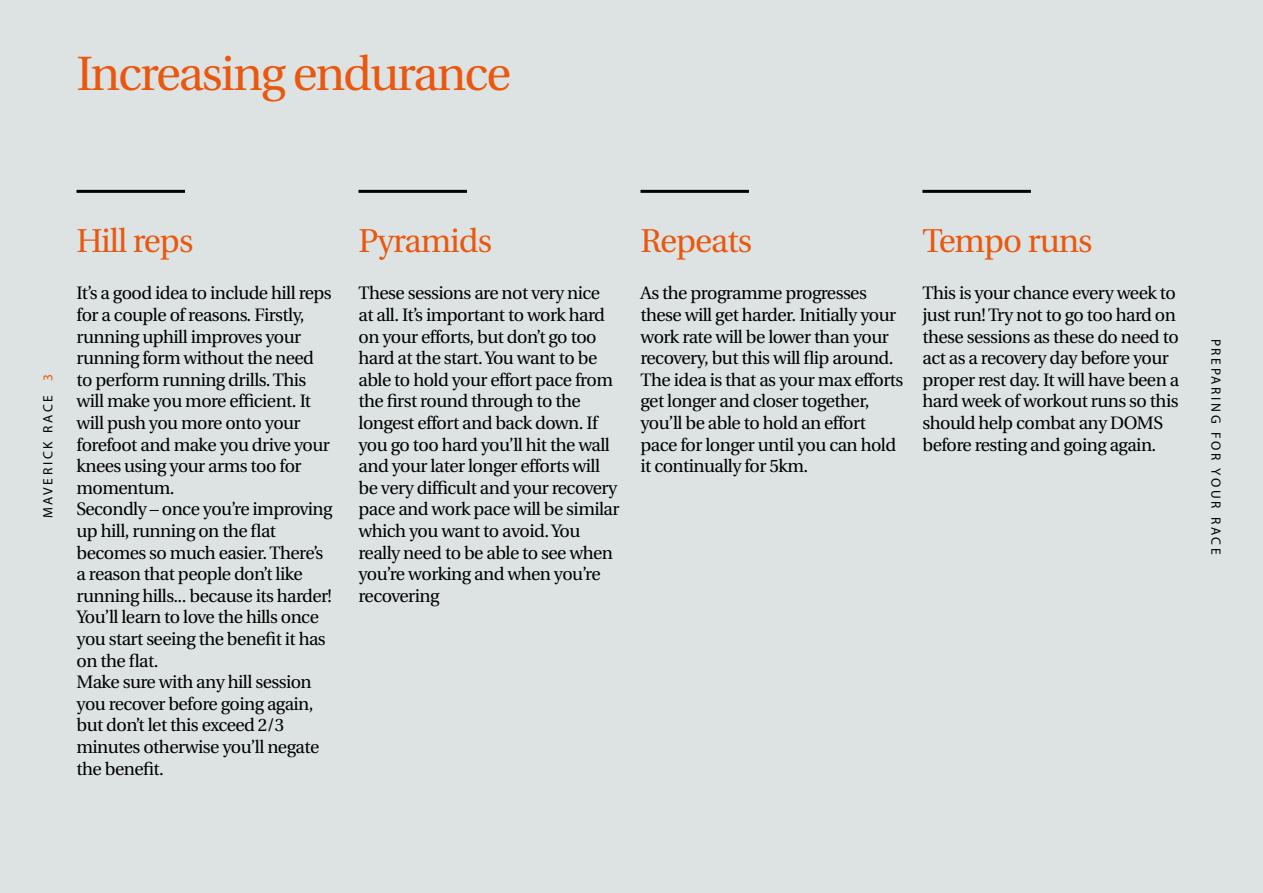
<style>
.page{position:relative;width:1263px;height:893px;background:#dde3e2}
.page>*{position:absolute;margin:0;border:0;box-sizing:border-box;transform-origin:0 0}
.t1{font:48px "Utopia";letter-spacing:-.04em;color:#ea5810}
.t2{font:33px "Utopia";letter-spacing:-.03em;color:#ea5810}
.t3{font:18px/21.6px "Utopia";letter-spacing:-.03em;color:#000}
.t4{font:13.5px "Myriad Pro";letter-spacing:.2em;color:#000}
.s1{color:#ea5810}
</style>
<div class="page">
<hr style="left:77px;top:190px;width:108px;height:3px;background:#000">
<hr style="left:358px;top:190px;width:109px;height:3px;background:#000">
<hr style="left:640px;top:190px;width:109px;height:3px;background:#000">
<hr style="left:922px;top:190px;width:109px;height:3px;background:#000">
<h1 class="t1" style="left:77px;top:47px;width:436px">Increasing endurance</h1>
<p class="t4" style="left:40px;top:518px;width:145px;rotate:-90deg">MAVERICK RACE <span class="s1">3</span></p>
<h2 class="t2" style="left:77px;top:223px;width:118px">Hill reps</h2>
<p class="t3" style="left:77px;top:283px;width:258px">It’s a good idea to include hill reps for a couple of reasons. Firstly, running uphill improves your running form without the need to perform running drills. This will make you more efficient. It will push you more onto your forefoot and make you drive your knees using your arms too for momentum.<br>Secondly – once you’re improving up hill, running on the flat becomes so much easier. There’s a reason that people don’t like running hills... because its harder!<br>You’ll learn to love the hills once you start seeing the benefit it has on the flat.<br>Make sure with any hill session you recover before going again, but don’t let this exceed 2/3 minutes otherwise you’ll negate the benefit.</p>
<h2 class="t2" style="left:358px;top:223px;width:135px">Pyramids</h2>
<p class="t3" style="left:358px;top:283px;width:262px">These sessions are not very nice at all. It’s important to work hard on your efforts, but don’t go too hard at the start. You want to be able to hold your effort pace from the first round through to the longest effort and back down. If you go too hard you’ll hit the wall and your later longer efforts will be very difficult and your recovery pace and work pace will be similar which you want to avoid. You really need to be able to see when you’re working and when you’re recovering</p>
<h2 class="t2" style="left:640px;top:223px;width:113px">Repeats</h2>
<p class="t3" style="left:640px;top:283px;width:264px">As the programme progresses these will get harder. Initially your work rate will be lower than your recovery, but this will flip around.<br>The idea is that as your max efforts get longer and closer together, you’ll be able to hold an effort pace for longer until you can hold it continually for 5km.</p>
<h2 class="t2" style="left:922px;top:223px;width:172px">Tempo runs</h2>
<p class="t3" style="left:922px;top:283px;width:258px">This is your chance every week to just run! Try not to go too hard on these sessions as these do need to act as a recovery day before your proper rest day. It will have been a hard week of workout runs so this should help combat any DOMS before resting and going again.</p>
<p class="t4" style="left:1224px;top:338px;width:217px;rotate:90deg">PREPARING FOR YOUR RACE</p>
</div>
